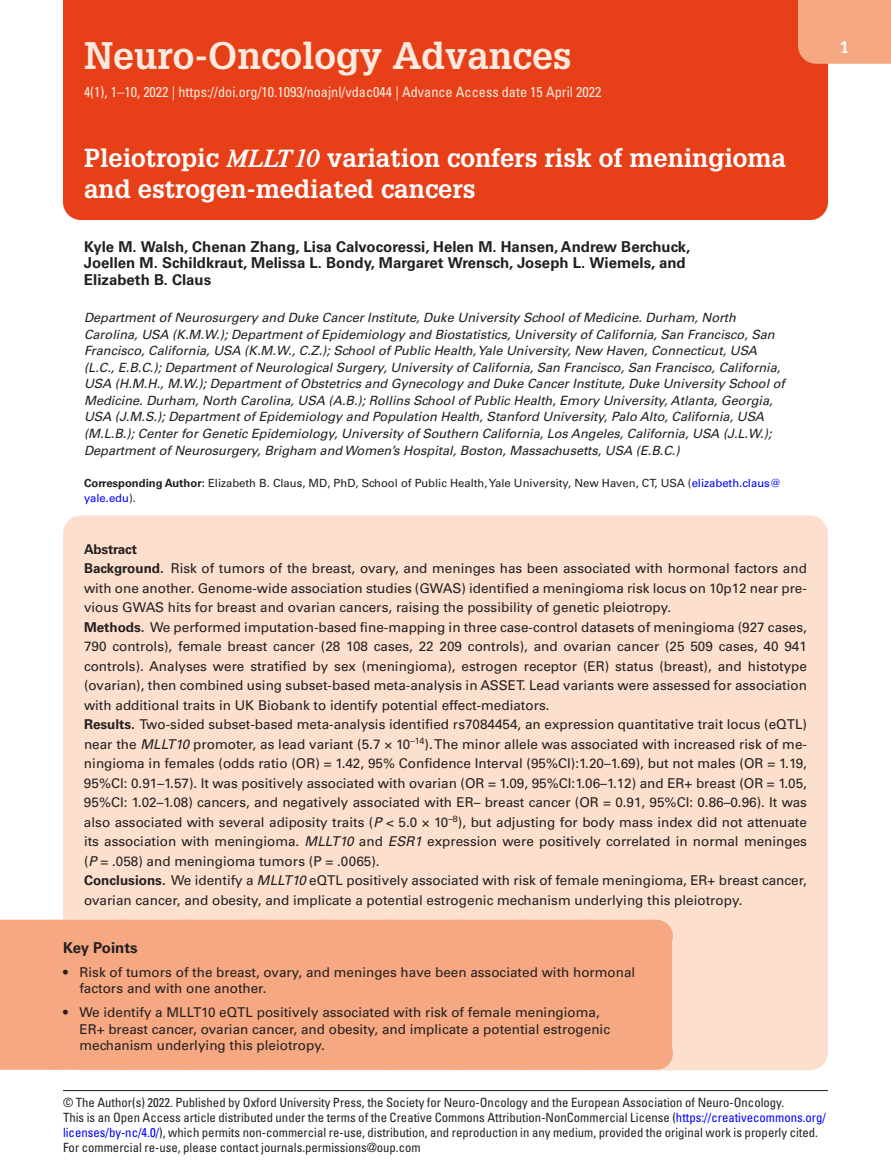
<style>
.page{position:relative;width:891px;height:1175px;background:#fff}
.page>*{position:absolute;margin:0;border:0;box-sizing:border-box;transform-origin:0 0}
.t1{font:700 37.5px "Glypha LT Std";color:#fdeade}
.Article_Title{font:700 25.5px/31.5px "Glypha LT Std";color:#fff}
.t2{font:700 16.5px "Glypha LT Std";color:#fff}
.Authors{font:700 15px/16.5px "Univers LT Std";color:#231f20}
.Keywords_Title{font:700 15px "Univers LT Std";color:#231f20}
.t3{font:condensed 14.25px "Univers LT Std";color:#fdeade}
.Abstract{font:13.5px/19.5px "Univers LT Std";color:#231f20;text-align:justify}
.Abstract_Last{font:13.5px/19.5px "Univers LT Std";color:#231f20}
.Keywords2{font:13.5px/16.5px "Univers LT Std";color:#231f20}
.Keywords1{font:13.5px/16.5px "Univers LT Std";color:#231f20}
.Abstract_Title{font:700 13.5px "Univers LT Std";letter-spacing:-.015em;color:#231f20}
.Affiliation{font:italic 12.75px/16.5px "Univers LT Std";color:#231f20}
.License{font:condensed 12.75px/15px "Univers LT Std";color:#231f20}
.CopyrightLine{font:condensed 12.75px "Univers LT Std";color:#231f20}
.FM_Correspondence{font:11.25px/15px "Univers LT Std";color:#231f20}
.s1{font-family:"Gandhari Unicode";font-style:italic}
.s2{font-weight:700}
.s3{color:#00f}
.s4{font-style:italic}
</style>
<div class="page">
<div style="left:63px;top:0;width:765px;height:166px;background:#e73f18"></div>
<div style="left:798px;top:0;width:93px;height:64px;background:#f5a882"></div>
<hr style="left:63px;top:1090px;width:765px;height:1px;background:#1d1e1f">
<div style="left:63px;top:515px;width:765px;height:555px;background:#fcdfcd;border-radius:18px"></div>
<div style="left:0;top:937px;width:672px;height:34px;background:#f5a882"></div>
<div style="left:0;top:919px;width:656px;height:33px;background:#f5a882"></div>
<svg style="left:56px;top:919px;width:566px;height:1px"></svg>
<hr style="left:656px;top:919px;width:1px;height:33px;background:#f5a882">
<div style="left:0;top:953px;width:672px;height:57px;background:#f5a882"></div>
<div style="left:0;top:994px;width:672px;height:60px;background:#f5a882"></div>
<div style="left:0;top:1036px;width:656px;height:33px;background:#f5a882"></div>
<hr style="left:656px;top:1036px;width:1px;height:33px;background:#f5a882">
<div style="left:63px;top:166px;width:765px;height:54px;background:#e73f18"></div>
<h1 class="t1" style="left:84px;top:32px;width:489px">Neuro-Oncology Advances</h1>
<p class="t3" style="left:84px;top:83px;width:519px">4(1), 1–10, 2022 | https://doi.org/10.1093/noajnl/vdac044 | Advance Access date 15 April 2022</p>
<p class="t2" style="left:840px;top:37px;width:11px">1</p>
<h1 class="Article_Title" style="left:84px;top:141px;width:704px">Pleiotropic <span class="s1">MLLT10</span> variation confers risk of meningioma and estrogen-mediated cancers</h1>
<p class="Authors" style="left:84px;top:238px;width:608px">Kyle M. Walsh, Chenan Zhang, Lisa Calvocoressi, Helen M. Hansen, Andrew Berchuck,<br>Joellen M. Schildkraut, Melissa L. Bondy, Margaret Wrensch, Joseph L. Wiemels, and<br>Elizabeth B. Claus</p>
<p class="Affiliation" style="left:84px;top:310px;width:702px">Department of Neurosurgery and Duke Cancer Institute, Duke University School of Medicine. Durham, North Carolina, USA (K.M.W.); Department of Epidemiology and Biostatistics, University of California, San Francisco, San Francisco, California, USA (K.M.W., C.Z.); School of Public Health, Yale University, New Haven, Connecticut, USA (L.C., E.B.C.); Department of Neurological Surgery, University of California, San Francisco, San Francisco, California, USA (H.M.H., M.W.); Department of Obstetrics and Gynecology and Duke Cancer Institute, Duke University School of Medicine. Durham, North Carolina, USA (A.B.); Rollins School of Public Health, Emory University, Atlanta, Georgia, USA (J.M.S.); Department of Epidemiology and Population Health, Stanford University, Palo Alto, California, USA (M.L.B.); Center for Genetic Epidemiology, University of Southern California, Los Angeles, California, USA (J.L.W.); Department of Neurosurgery, Brigham and Women’s Hospital, Boston, Massachusetts, USA (E.B.C.)</p>
<p class="FM_Correspondence" style="left:84px;top:475px;width:699px"><span class="s2">Corresponding Author:</span> Elizabeth B. Claus, MD, PhD, School of Public Health, Yale University, New Haven, CT, USA (<span class="s3">elizabeth.claus@ yale.edu</span>).</p>
<h2 class="Abstract_Title" style="left:84px;top:541px;width:55px">Abstract</h2>
<p class="Abstract" style="left:84px;top:558px;width:725px"><span class="s2">Background.</span> Risk of tumors of the breast, ovary, and meninges has been associated with hormonal factors and with one another. Genome-wide association studies (GWAS) identified a meningioma risk locus on 10p12 near pre&shy;vious GWAS hits for breast and ovarian cancers, raising the possibility of genetic pleiotropy.</p>
<p class="Abstract" style="left:84px;top:617px;width:725px"><span class="s2">Methods.</span> We performed imputation-based fine-mapping in three case-control datasets of meningioma (927 cases, 790 controls), female breast cancer (28 108 cases, 22 209 controls), and ovarian cancer (25 509 cases, 40 941 controls). Analyses were stratified by sex (meningioma), estrogen receptor (ER) status (breast), and histotype (ovarian), then combined using subset-based meta-analysis in ASSET. Lead variants were assessed for association with additional traits in UK Biobank to identify potential effect-mediators.</p>
<p class="Abstract" style="left:84px;top:714px;width:725px"><span class="s2">Results.</span> Two-sided subset-based meta-analysis identified rs7084454, an expression quantitative trait locus (eQTL) near the <span class="s4">MLLT10</span> promoter, as lead variant (5.7 × 10<sup>–14</sup>). The minor allele was associated with increased risk of me&shy;ningioma in females (odds ratio (OR) = 1.42, 95% Confidence Interval (95%CI):1.20–1.69), but not males (OR = 1.19, 95%CI: 0.91–1.57). It was positively associated with ovarian (OR = 1.09, 95%CI:1.06–1.12) and ER+ breast (OR = 1.05, 95%CI: 1.02–1.08) cancers, and negatively associated with ER– breast cancer (OR = 0.91, 95%CI: 0.86–0.96). It was also associated with several adiposity traits (<span class="s4">P</span> &lt; 5.0 × 10<sup>–8</sup>), but adjusting for body mass index did not attenuate its association with meningioma. <span class="s4">MLLT10</span> and <span class="s4">ESR1</span> expression were positively correlated in normal meninges (<span class="s4">P</span> = .058) and meningioma tumors (P = .0065).</p>
<p class="Abstract_Last" style="left:84px;top:870px;width:725px"><span class="s2">Conclusions.</span> We identify a <span class="s4">MLLT10</span> eQTL positively associated with risk of female meningioma, ER+ breast cancer, ovarian cancer, and obesity, and implicate a potential estrogenic mechanism underlying this pleiotropy.</p>
<p class="Keywords_Title" style="left:63px;top:938px;width:76px">Key Points</p>
<p class="Keywords1" style="left:80px;top:963px;width:557px;text-indent:-16px">• Risk of tumors of the breast, ovary, and meninges have been associated with hormonal factors and with one another.</p>
<p class="Keywords2" style="left:80px;top:1004px;width:532px;text-indent:-16px">• We identify a MLLT10 eQTL positively associated with risk of female meningioma,<br>ER+ breast cancer, ovarian cancer, and obesity, and implicate a potential estrogenic mechanism underlying this pleiotropy.</p>
<p class="CopyrightLine" style="left:63px;top:1094px;width:723px">© The Author(s) 2022. Published by Oxford University Press, the Society for Neuro-Oncology and the European Association of Neuro-Oncology.</p>
<p class="License" style="left:63px;top:1110px;width:765px">This is an Open Access article distributed under the terms of the Creative Commons Attribution-NonCommercial License (<span class="s3">https://creativecommons.org/ licenses/by-nc/4.0/</span>), which permits non-commercial re-use, distribution, and reproduction in any medium, provided the original work is properly cited.<br>For commercial re-use, please contact journals.permissions@oup.com</p>
</div>
